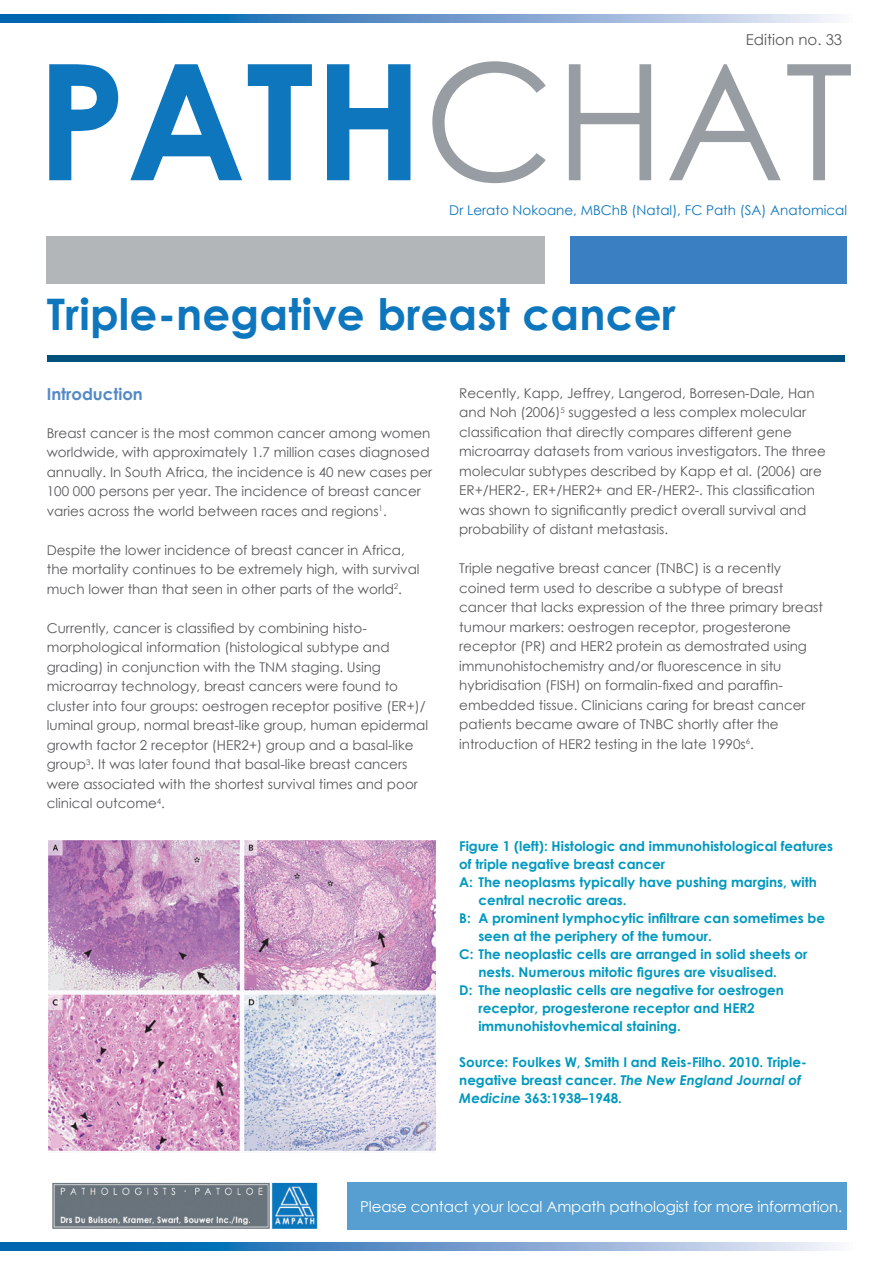
<style>
.page{position:relative;width:893px;height:1263px;background:#fff}
.page>*{position:absolute;margin:0;border:0;box-sizing:border-box;transform-origin:0 0}
.t1{font:700 161.4px "Century Gothic";color:#0d76bd}
.t2{font:700 43.5px "Century Gothic";letter-spacing:.005em;color:#0d76bd}
.t3{font:700 16.5px "Century Gothic";color:#5389c7}
.t4{font:15px "Century Gothic";letter-spacing:-.01em;color:#fff}
.t5{font:15px "Century Gothic";color:#58595b}
.t6{font:13.5px/19.5px "Century Gothic";color:#58595b}
.t7{font:700 13.5px/18px "Century Gothic";color:#0098be}
.t8{font:13.5px "Century Gothic";color:#0d76bd}
.s1{font-weight:400;color:#979da2}
.s2{font-style:italic}
</style>
<div class="page">
<svg style="left:0;top:15px;width:835px;height:7px;background:#6399cb"></svg>
<svg style="left:0;top:1243px;width:835px;height:7px;background:#6399cb"></svg>
<div style="left:570px;top:236px;width:276px;height:47px;background:#397fc2"></div>
<div style="left:347px;top:1182px;width:499px;height:47px;background:#569fd0"></div>
<div style="left:47px;top:236px;width:498px;height:47px;background:#b3b6b9"></div>
<div style="left:47px;top:355px;width:798px;height:7px;background:#00527d"></div>
<img style="left:52px;top:1182px;width:266px;height:47px">
<img style="left:48px;top:841px;width:387px;height:312px">
<p class="t5" style="left:746px;top:29px;width:98px">Edition no. 33</p>
<h1 class="t1" style="left:36px;top:-1px;width:819px">PATH<span class="s1">CHAT</span></h1>
<p class="t8" style="left:449px;top:200px;width:399px">Dr Lerato Nokoane, MBChB (Natal), FC Path (SA) Anatomical</p>
<h2 class="t2" style="left:47px;top:281px;width:631px">Triple-negative breast cancer</h2>
<p class="t3" style="left:47px;top:381px;width:98px">Introduction</p>
<p class="t6" style="left:47px;top:423px;width:387px">Breast cancer is the most common cancer among women worldwide, with approximately 1.7 million cases diagnosed annually. In South Africa, the incidence is 40 new cases per 100 000 persons per year. The incidence of breast cancer varies across the world between races and regions<sup>1</sup>.</p>
<p class="t6" style="left:47px;top:540px;width:374px">Despite the lower incidence of breast cancer in Africa, the mortality continues to be extremely high, with survival much lower than that seen in other parts of the world<sup>2</sup>.</p>
<p class="t6" style="left:47px;top:618px;width:383px">Currently, cancer is classified by combining histo&shy;morphological information (histological subtype and grading) in conjunction with the TNM staging. Using microarray technology, breast cancers were found to cluster into four groups: oestrogen receptor positive (ER+)/ luminal group, normal breast-like group, human epidermal growth factor 2 receptor (HER2+) group and a basal-like group<sup>3</sup>. It was later found that basal-like breast cancers were associated with the shortest survival times and poor clinical outcome<sup>4</sup>.</p>
<p class="t6" style="left:459px;top:383px;width:368px">Recently, Kapp, Jeffrey, Langerod, Borresen-Dale, Han and Noh (2006)<sup>5</sup> suggested a less complex molecular classification that directly compares different gene microarray datasets from various investigators. The three molecular subtypes described by Kapp et al. (2006) are ER+/HER2-, ER+/HER2+ and ER-/HER2-. This classification was shown to significantly predict overall survival and probability of distant metastasis.</p>
<p class="t6" style="left:459px;top:558px;width:365px">Triple negative breast cancer (TNBC) is a recently coined term used to describe a subtype of breast cancer that lacks expression of the three primary breast tumour markers: oestrogen receptor, progesterone receptor (PR) and HER2 protein as demostrated using immunohistochemistry and/or fluorescence in situ hybridisation (FISH) on formalin-fixed and paraffin&shy;embedded tissue. Clinicians caring for breast cancer patients became aware of TNBC shortly after the introduction of HER2 testing in the late 1990s<sup>6</sup>.</p>
<p class="t7" style="left:459px;top:836px;width:375px">Figure 1 (left): Histologic and immunohistological features</p>
<p class="t7" style="left:459px;top:854px;width:208px">of triple negative breast cancer</p>
<p class="t7" style="left:459px;top:872px;width:359px">A: The neoplasms typically have pushing margins, with</p>
<p class="t7" style="left:478px;top:890px;width:150px">central necrotic areas.</p>
<p class="t7" style="left:459px;top:908px;width:367px">B: A prominent lymphocytic infiltrare can sometimes be</p>
<p class="t7" style="left:478px;top:926px;width:235px">seen at the periphery of the tumour.</p>
<p class="t7" style="left:459px;top:944px;width:350px">C: The neoplastic cells are arranged in solid sheets or</p>
<p class="t7" style="left:478px;top:962px;width:300px">nests. Numerous mitotic figures are visualised.</p>
<p class="t7" style="left:459px;top:980px;width:326px">D: The neoplastic cells are negative for oestrogen</p>
<p class="t7" style="left:478px;top:998px;width:278px">receptor, progesterone receptor and HER2</p>
<p class="t7" style="left:478px;top:1016px;width:204px">immunohistovhemical staining.</p>
<p class="t7" style="left:459px;top:1052px;width:349px">Source: Foulkes W, Smith I and Reis-Filho. 2010. Triple&shy;negative breast cancer. <span class="s2">The New England Journal of<br>Medicine</span> 363:1938–1948.</p>
<p class="t4" style="left:360px;top:1196px;width:484px">Please contact your local Ampath pathologist for more information.</p>
</div>
